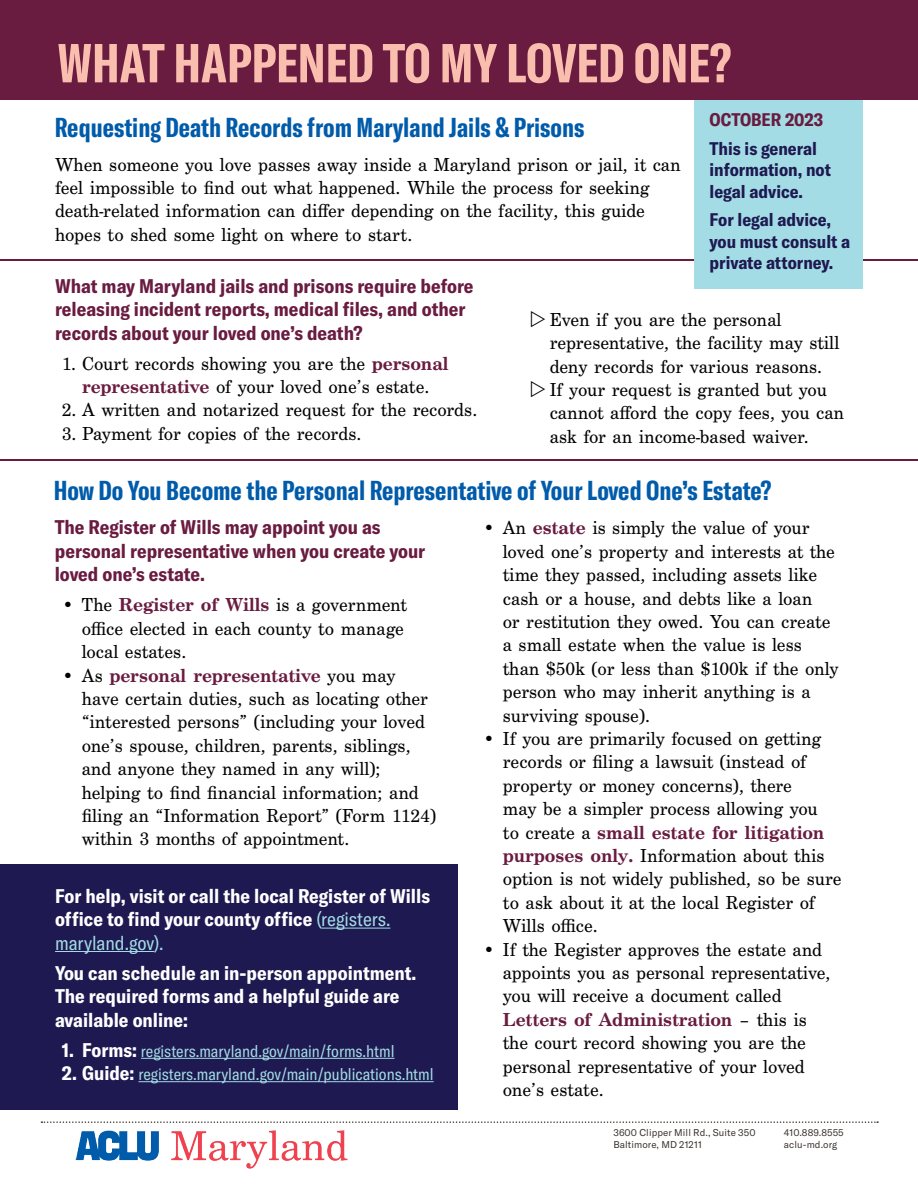
<style>
.page{position:relative;width:918px;height:1188px;background:#fff}
.page>*{position:absolute;margin:0;border:0;box-sizing:border-box;transform-origin:0 0}
.t1{font:700 extra-condensed 54px "GT America";color:#fabeaf}
.t2{font:700 extra-condensed 27px "GT America";color:#005baa}
.t3{font:19.5px/23.4px "Century Schoolbook FS";color:#000}
.t4{font:700 condensed 19.5px/23.4px "GT America";color:#691b40}
.t5{font:700 condensed 19.5px/23.4px "GT America";color:#fff}
.t6{font:700 condensed 18px/21.6px "GT America";color:#1e1951}
.t7{font:700 condensed 18px "GT America";color:#691b40}
.t8{font:condensed 16.5px "GT America";color:#a3dce4}
.t9{font:9.75px/12.3px "GT America";letter-spacing:.01em;color:#3c3532}
.s1{font-weight:700;color:#691b40}
.s2{font-weight:400;color:#a3dce4}
.s3{font-weight:700;font-size:19.5px;color:#fff}
</style>
<div class="page">
<hr style="left:0;top:260px;width:918px;height:1px;background:#691b40">
<div style="left:694px;top:94px;width:169px;height:195px;background:#a3dce4"></div>
<div style="left:0;top:0;width:918px;height:99px;background:#691b40"></div>
<hr style="left:0;top:459px;width:918px;height:1px;background:#691b40">
<div style="left:0;top:864px;width:458px;height:245px;background:#1e1951"></div>
<svg style="left:41px;top:1121px;width:837px;height:2px"></svg>
<img style="left:75px;top:1130px;width:273px;height:39px">
<hr style="left:321px;top:928px;width:69px;height:1px;background:#a3dce4">
<hr style="left:55px;top:951px;width:99px;height:1px;background:#a3dce4">
<hr style="left:141px;top:1058px;width:254px;height:1px;background:#a3dce4">
<hr style="left:139px;top:1081px;width:295px;height:1px;background:#a3dce4">
<h1 class="t1" style="left:57px;top:31px;width:675px">WHAT HAPPENED TO MY LOVED ONE?</h1>
<h2 class="t2" style="left:55px;top:111px;width:531px">Requesting Death Records from Maryland Jails &amp; Prisons</h2>
<p class="t7" style="left:710px;top:109px;width:115px">OCTOBER 2023</p>
<p class="t6" style="left:710px;top:137px;width:123px">This is general information, not legal advice.</p>
<p class="t6" style="left:710px;top:209px;width:142px">For legal advice, you must consult a private attorney.</p>
<p class="t3" style="left:55px;top:153px;width:627px">When someone you love passes away inside a Maryland prison or jail, it can feel impossible to find out what happened. While the process for seeking death-related information can differ depending on the facility, this guide hopes to shed some light on where to start.</p>
<p class="t4" style="left:55px;top:274px;width:420px">What may Maryland jails and prisons require before releasing incident reports, medical files, and other records about your loved one’s death?</p>
<p class="t3" style="left:62px;top:352px;width:388px;text-align:center">1. Court records showing you are the <span class="s1">personal representative</span> of your loved one’s estate.</p>
<p class="t3" style="left:62px;top:399px;width:417px">2. A written and notarized request for the records.</p>
<p class="t3" style="left:62px;top:422px;width:301px">3. Payment for copies of the records.</p>
<p class="t3" style="left:550px;top:308px;width:296px">Even if you are the personal representative, the facility may still deny records for various reasons.<br>If your request is granted but you cannot afford the copy fees, you can ask for an income-based waiver.</p>
<h2 class="t2" style="left:54px;top:474px;width:719px">How Do You Become the Personal Representative of Your Loved One’s Estate?</h2>
<p class="t4" style="left:55px;top:516px;width:372px">The Register of Wills may appoint you as personal representative when you create your loved one’s estate.</p>
<p class="t3" style="left:82px;top:594px;width:327px;text-indent:-20px">• The <span class="s1">Register of Wills</span> is a government office elected in each county to manage local estates.</p>
<p class="t3" style="left:82px;top:664px;width:356px;text-indent:-20px">• As <span class="s1">personal representative</span> you may have certain duties, such as locating other “interested persons” (including your loved one’s spouse, children, parents, siblings, and anyone they named in any will); helping to find financial information; and filing an “Information Report” (Form 1124) within 3 months of appointment.</p>
<p class="t5" style="left:55px;top:884px;width:377px">For help, visit or call the local Register of Wills office to find your county office <span class="s2">(registers. maryland.gov).</span></p>
<p class="t5" style="left:55px;top:961px;width:363px">You can schedule an in-person appointment.<br>The required forms and a helpful guide are available online:</p>
<p class="t8" style="left:62px;top:1041px;width:334px"><span class="s3">1. Forms:</span> registers.maryland.gov/main/forms.html</p>
<p class="t8" style="left:62px;top:1065px;width:373px"><span class="s3">2. Guide:</span> registers.maryland.gov/main/publications.html</p>
<p class="t3" style="left:503px;top:517px;width:338px;text-indent:-20px">• An <span class="s1">estate</span> is simply the value of your loved one’s property and interests at the time they passed, including assets like cash or a house, and debts like a loan<br>or restitution they owed. You can create a small estate when the value is less than $50k (or less than $100k if the only person who may inherit anything is a surviving spouse).</p>
<p class="t3" style="left:503px;top:727px;width:340px;text-indent:-20px">• If you are primarily focused on getting records or filing a lawsuit (instead of property or money concerns), there<br>may be a simpler process allowing you<br>to create a <span class="s1">small estate for litigation purposes only.</span> Information about this option is not widely published, so be sure to ask about it at the local Register of Wills office.</p>
<p class="t3" style="left:503px;top:938px;width:329px;text-indent:-20px">• If the Register approves the estate and appoints you as personal representative, you will receive a document called <span class="s1">Letters of Administration</span> – this is the court record showing you are the personal representative of your loved one’s estate.</p>
<p class="t9" style="left:613px;top:1126px;width:144px">3600 Clipper Mill Rd., Suite 350<br>Baltimore, MD 21211</p>
<p class="t9" style="left:784px;top:1126px;width:61px">410.889.8555 aclu-md.org</p>
</div>
